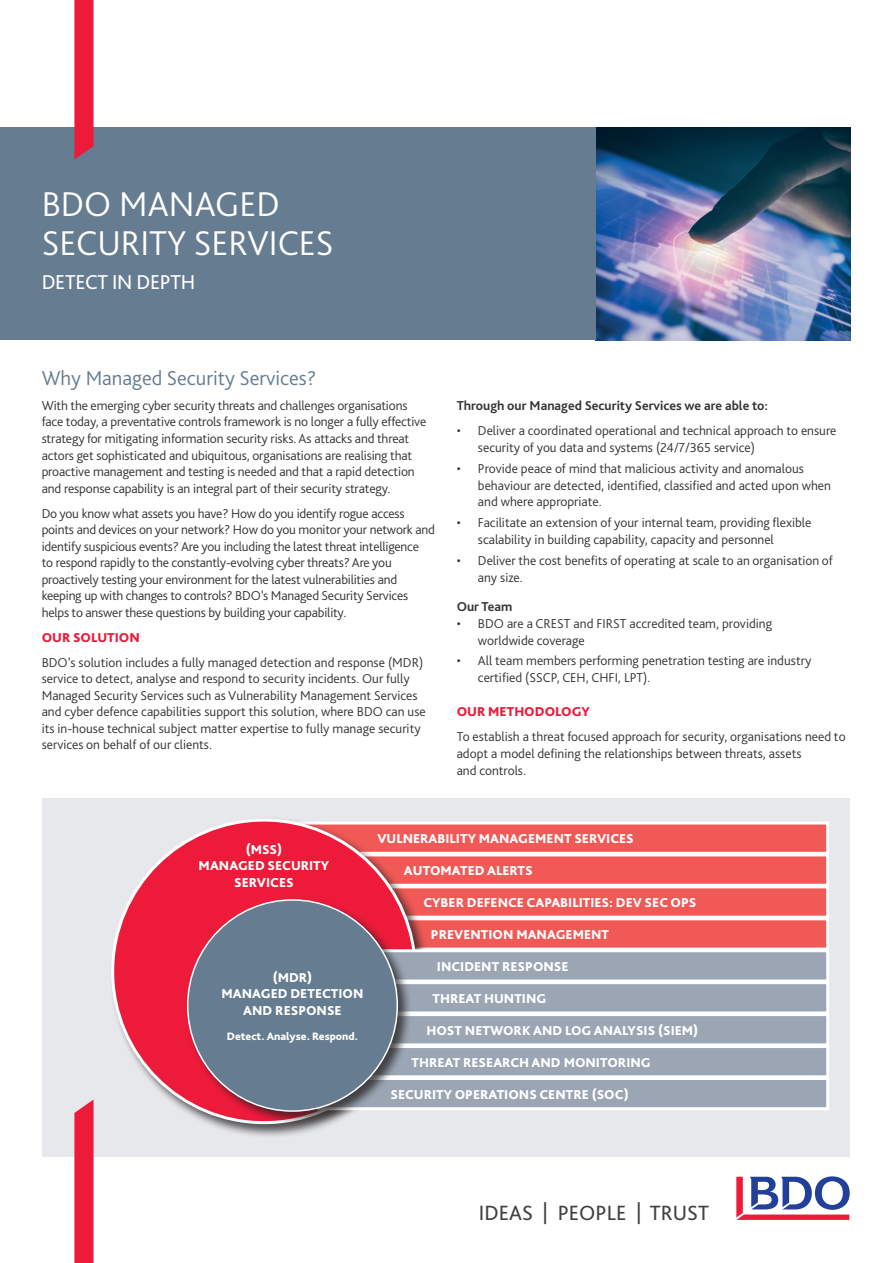
<style>
.page{position:relative;width:893px;height:1263px;background:#fff}
.page>*{position:absolute;margin:0;border:0;box-sizing:border-box;transform-origin:0 0}
.t1{font:300 36px/39px "Bliss Pro";color:#fff}
.t2{font:21.6px "Bliss Pro";color:#414140}
.t3{font:300 21px "Bliss Pro";color:#667c90}
.t4{font:21px "Bliss Pro";letter-spacing:-.015em;color:#fff}
.t5{font:300 13.5px/16.5px "Bliss Pro";color:#333231}
.t6{font:800 13.5px/16.5px "Bliss Pro";color:#fff;text-align:center}
.t7{font:700 13.5px "Bliss Pro";color:#333231}
.t8{font:800 13.5px "Bliss Pro";color:#ed1a3a}
.t9{font:800 11.25px "Bliss Pro";color:#fff}
</style>
<div class="page">
<div style="left:42px;top:798px;width:808px;height:359px;background:#e7e8ec"></div>
<svg style="left:736px;top:1176px;width:114px;height:44px"></svg>
<div style="left:265px;top:823px;width:563px;height:30px;background:#f05956"></div>
<div style="left:264px;top:821px;width:565px;height:34px;border:3px solid #fff"></div>
<div style="left:319px;top:855px;width:509px;height:30px;background:#f05956"></div>
<div style="left:317px;top:853px;width:512px;height:34px;border:3px solid #fff"></div>
<div style="left:319px;top:887px;width:509px;height:30px;background:#f05956"></div>
<div style="left:317px;top:885px;width:512px;height:34px;border:3px solid #fff"></div>
<div style="left:319px;top:919px;width:509px;height:30px;background:#f05956"></div>
<div style="left:317px;top:917px;width:512px;height:33px;border:3px solid #fff"></div>
<img style="left:595px;top:128px;width:255px;height:212px">
<div style="left:0;top:128px;width:595px;height:212px;background:#667c90"></div>
<svg style="left:74px;top:1099px;width:20px;height:164px;background:#ed2c49"></svg>
<svg style="left:74px;top:0;width:20px;height:160px;background:#e62645"></svg>
<div style="left:109px;top:816px;width:322px;height:322px;background:#231f20;opacity:.75"></div>
<div style="left:113px;top:820px;width:302px;height:303px;background:#ed1a3a;border-radius:50%"></div>
<div style="left:319px;top:951px;width:509px;height:30px;background:#9ba5b4"></div>
<div style="left:317px;top:949px;width:512px;height:33px;border:3px solid #fff"></div>
<div style="left:319px;top:983px;width:509px;height:30px;background:#9ba5b4"></div>
<div style="left:317px;top:981px;width:512px;height:33px;border:3px solid #fff"></div>
<div style="left:319px;top:1015px;width:509px;height:30px;background:#9ba5b4"></div>
<div style="left:317px;top:1013px;width:512px;height:33px;border:3px solid #fff"></div>
<div style="left:319px;top:1046px;width:509px;height:31px;background:#9ba5b4"></div>
<div style="left:317px;top:1045px;width:512px;height:33px;border:3px solid #fff"></div>
<div style="left:319px;top:1078px;width:509px;height:31px;background:#9ba5b4"></div>
<div style="left:317px;top:1077px;width:512px;height:33px;border:3px solid #fff"></div>
<div style="left:185px;top:897px;width:227px;height:229px;background:#231f20;opacity:.75"></div>
<div style="left:188px;top:900px;width:209px;height:211px;background:#667c90;border-radius:50%"></div>
<h1 class="t1" style="left:42px;top:184px;width:293px">BDO MANAGED<br>SECURITY SERVICES</h1>
<h3 class="t4" style="left:42px;top:269px;width:155px">DETECT IN DEPTH</h3>
<h3 class="t3" style="left:42px;top:365px;width:276px">Why Managed Security Services?</h3>
<p class="t5" style="left:42px;top:397px;width:386px">With the emerging cyber security threats and challenges organisations face today, a preventative controls framework is no longer a fully effective strategy for mitigating information security risks. As attacks and threat actors get sophisticated and ubiquitous, organisations are realising that proactive management and testing is needed and that a rapid detection and response capability is an integral part of their security strategy.</p>
<p class="t5" style="left:42px;top:504px;width:395px">Do you know what assets you have? How do you identify rogue access points and devices on your network? How do you monitor your network and identify suspicious events? Are you including the latest threat intelligence<br>to respond rapidly to the constantly-evolving cyber threats? Are you proactively testing your environment for the latest vulnerabilities and keeping up with changes to controls? BDO’s Managed Security Services helps to answer these questions by building your capability.</p>
<p class="t8" style="left:42px;top:629px;width:100px">OUR SOLUTION</p>
<p class="t5" style="left:42px;top:654px;width:386px">BDO’s solution includes a fully managed detection and response (MDR) service to detect, analyse and respond to security incidents. Our fully Managed Security Services such as Vulnerability Management Services and cyber defence capabilities support this solution, where BDO can use its in-house technical subject matter expertise to fully manage security services on behalf of our clients.</p>
<p class="t7" style="left:457px;top:397px;width:313px">Through our Managed Security Services we are able to:</p>
<p class="t5" style="left:478px;top:422px;width:360px;text-indent:-21px">• Deliver a coordinated operational and technical approach to ensure security of you data and systems (24/7/365 service)</p>
<p class="t5" style="left:478px;top:460px;width:355px;text-indent:-21px">• Provide peace of mind that malicious activity and anomalous behaviour are detected, identified, classified and acted upon when and where appropriate.</p>
<p class="t5" style="left:478px;top:514px;width:335px;text-indent:-21px">• Facilitate an extension of your internal team, providing flexible scalability in building capability, capacity and personnel</p>
<p class="t5" style="left:478px;top:552px;width:357px;text-indent:-21px">• Deliver the cost benefits of operating at scale to an organisation of any size.</p>
<p class="t7" style="left:457px;top:598px;width:57px">Our Team</p>
<p class="t5" style="left:478px;top:615px;width:296px;text-indent:-21px">• BDO are a CREST and FIRST accredited team, providing worldwide coverage</p>
<p class="t5" style="left:478px;top:652px;width:335px;text-indent:-21px">• All team members performing penetration testing are industry certified (SSCP, CEH, CHFI, LPT).</p>
<p class="t8" style="left:457px;top:703px;width:135px">OUR METHODOLOGY</p>
<p class="t5" style="left:457px;top:728px;width:390px">To establish a threat focused approach for security, organisations need to adopt a model defining the relationships between threats, assets<br>and controls.</p>
<p class="t6" style="left:199px;top:841px;width:132px">(MSS)<br>MANAGED SECURITY<br>SERVICES</p>
<p class="t6" style="left:221px;top:968px;width:144px">(MDR)<br>MANAGED DETECTION<br>AND RESPONSE</p>
<p class="t9" style="left:227px;top:1029px;width:133px">Detect. Analyse. Respond.</p>
<p class="t6" style="left:377px;top:830px;width:258px">VULNERABILITY MANAGEMENT SERVICES</p>
<p class="t6" style="left:404px;top:862px;width:130px">AUTOMATED ALERTS</p>
<p class="t6" style="left:423px;top:894px;width:275px">CYBER DEFENCE CAPABILITIES: DEV SEC OPS</p>
<p class="t6" style="left:431px;top:926px;width:180px">PREVENTION MANAGEMENT</p>
<p class="t6" style="left:437px;top:958px;width:133px">INCIDENT RESPONSE</p>
<p class="t6" style="left:432px;top:990px;width:115px">THREAT HUNTING</p>
<p class="t6" style="left:426px;top:1022px;width:273px">HOST NETWORK AND LOG ANALYSIS (SIEM)</p>
<p class="t6" style="left:411px;top:1054px;width:241px">THREAT RESEARCH AND MONITORING</p>
<p class="t6" style="left:390px;top:1086px;width:240px">SECURITY OPERATIONS CENTRE (SOC)</p>
<h2 class="t2" style="left:479px;top:1199px;width:232px">IDEAS | PEOPLE | TRUST</h2>
</div>
